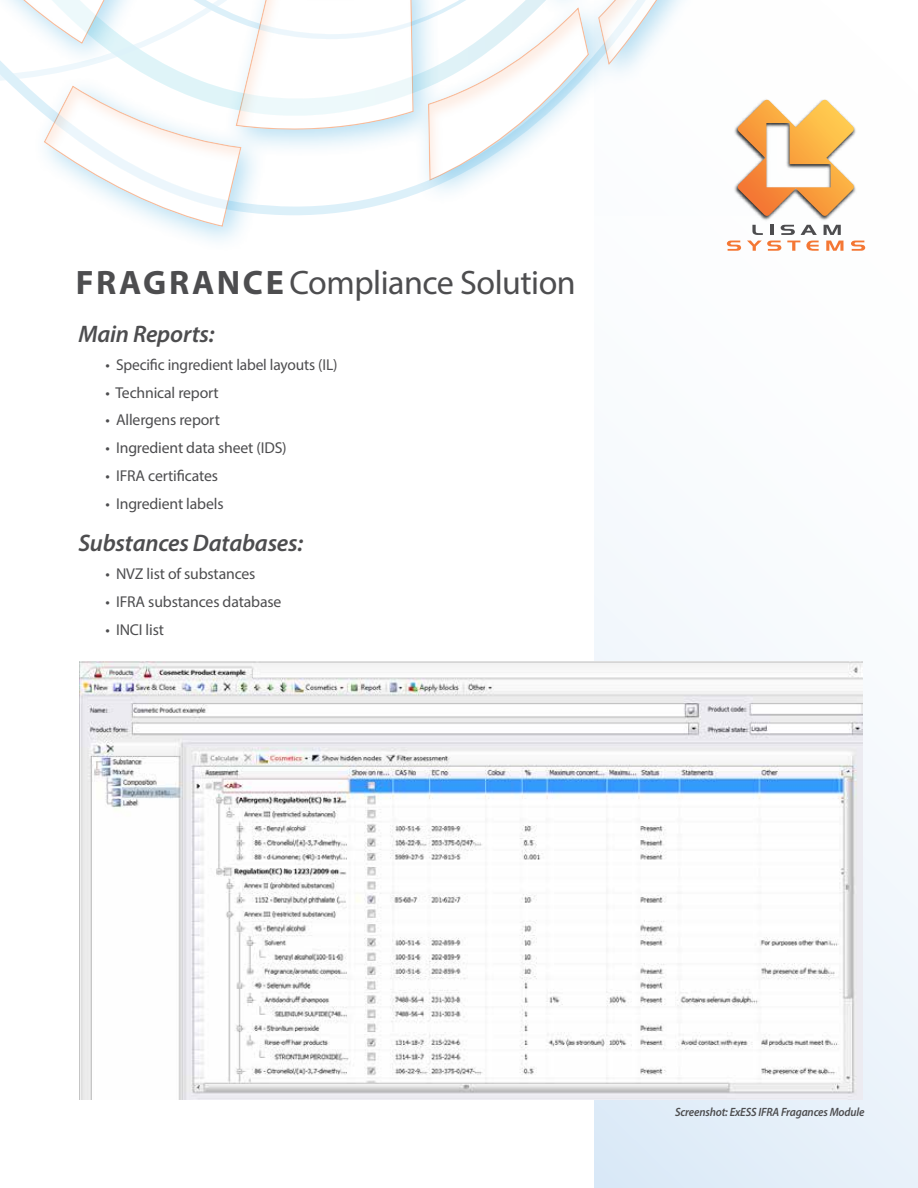
<style>
.page{position:relative;width:918px;height:1188px;background:#fff}
.page>*{position:absolute;margin:0;border:0;box-sizing:border-box;transform-origin:0 0}
.t1{font:34.05px "Myriad Pro";letter-spacing:-.015em;color:#4d4d4f}
.t2{font:italic 600 24px "Myriad Pro";letter-spacing:-.01em;color:#4d4d4f}
.t3{font:15.75px "Myriad Pro";letter-spacing:-.01em;color:#4d4d4f}
.t4{font:italic 600 12px "Myriad Pro";letter-spacing:-.015em;color:#4d4d4f;scale:.94 1}
.s1{font-weight:700}
</style>
<div class="page">
<svg style="left:594px;top:224px;width:324px;height:964px"></svg>
<div style="left:0;top:0;width:776px;height:255px;background:#fff"></div>
<div style="left:0;top:0;width:751px;height:228px;background:#f47734;opacity:.25"></div>
<img style="left:733px;top:97px;width:123px;height:125px">
<svg style="left:737px;top:100px;width:117px;height:116px"></svg>
<svg style="left:727px;top:241px;width:14px;height:10px"></svg>
<svg style="left:747px;top:241px;width:34px;height:10px"></svg>
<svg style="left:787px;top:241px;width:13px;height:10px"></svg>
<svg style="left:806px;top:241px;width:13px;height:10px"></svg>
<svg style="left:826px;top:241px;width:17px;height:10px"></svg>
<svg style="left:851px;top:241px;width:14px;height:10px"></svg>
<svg style="left:752px;top:225px;width:11px;height:10px"></svg>
<svg style="left:770px;top:225px;width:3px;height:10px"></svg>
<svg style="left:781px;top:225px;width:14px;height:10px"></svg>
<svg style="left:801px;top:225px;width:16px;height:10px"></svg>
<svg style="left:824px;top:225px;width:17px;height:10px"></svg>
<img style="left:79px;top:661px;width:784px;height:439px">
<h1 class="t1" style="left:76px;top:262px;width:502px"><span class="s1">FRAGRANCE</span> Compliance Solution</h1>
<h2 class="t2" style="left:78px;top:319px;width:138px">Main Reports:</h2>
<p class="t3" style="left:105px;top:355px;width:234px">• Specific ingredient label layouts (IL)</p>
<p class="t3" style="left:105px;top:383px;width:115px">• Technical report</p>
<p class="t3" style="left:105px;top:410px;width:116px">• Allergens report</p>
<p class="t3" style="left:105px;top:438px;width:183px">• Ingredient data sheet (IDS)</p>
<p class="t3" style="left:105px;top:466px;width:114px">• IFRA certificates</p>
<p class="t3" style="left:105px;top:494px;width:120px">• Ingredient labels</p>
<h2 class="t2" style="left:78px;top:528px;width:226px">Substances Databases:</h2>
<p class="t3" style="left:105px;top:564px;width:152px">• NVZ list of substances</p>
<p class="t3" style="left:105px;top:592px;width:177px">• IFRA substances database</p>
<p class="t3" style="left:105px;top:620px;width:60px">• INCI list</p>
<p class="t4" style="left:675px;top:1105px;width:203px">Screenshot: ExESS IFRA Fragances Module</p>
</div>
